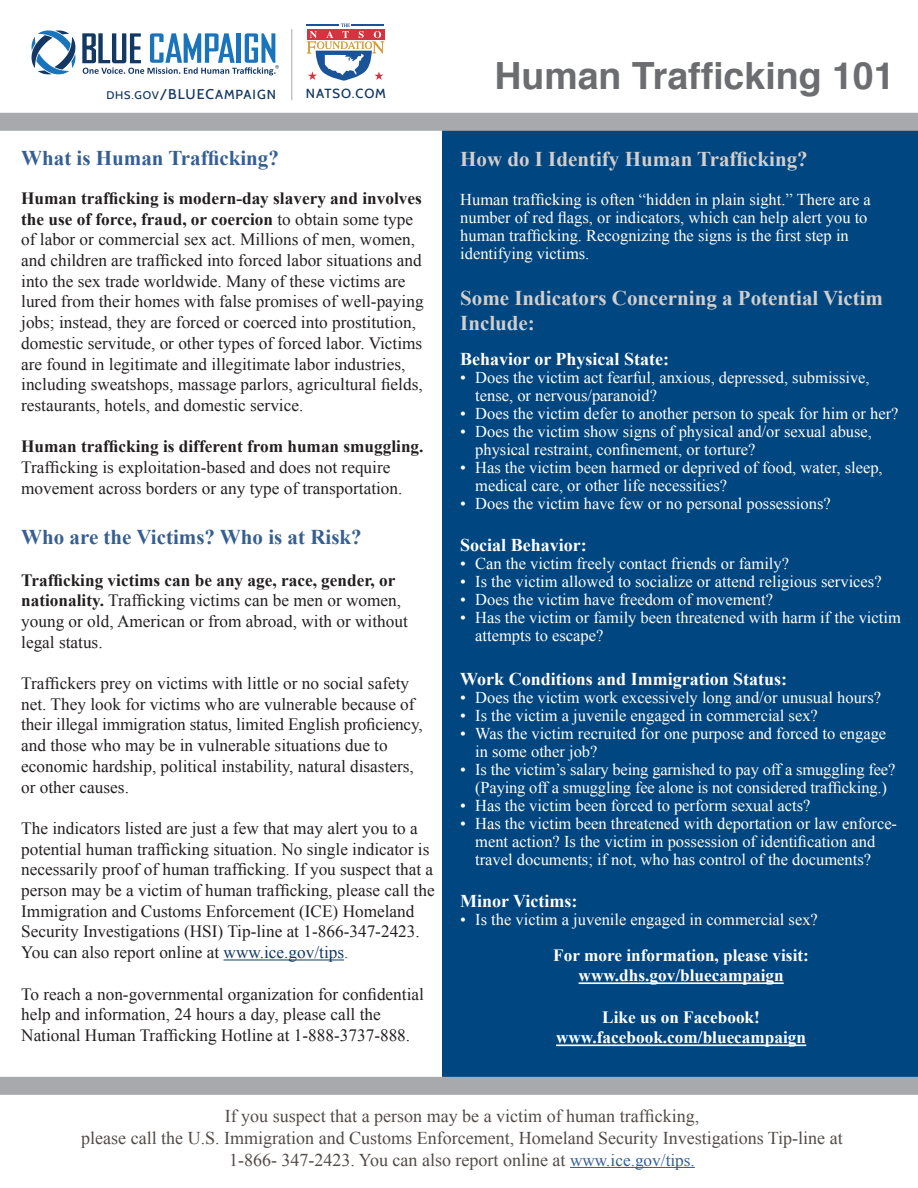
<style>
.page{position:relative;width:918px;height:1188px;background:#fff}
.page>*{position:absolute;margin:0;border:0;box-sizing:border-box;transform-origin:0 0}
.t1{font:700 37.5px "Helvetica";color:#6c6d70}
.t2{font:700 21px/25.2px "Times New Roman";color:#d2cecd}
.t3{font:700 21px "Times New Roman";color:#365f91}
.t4{font:18px "Times New Roman";color:#524a47}
.t5{font:700 18px "Times New Roman";color:#fff}
.body{font:17.25px/20.7px "Times New Roman";color:#231f20}
.t6{font:700 17.25px "Times New Roman";color:#fff}
.body-2{font:16.5px/18px "Times New Roman";color:#fff}
.t7{font:500 13.2px "Cabin";letter-spacing:.065em;color:#133863}
.t8{font:500 11.1px "Cabin";letter-spacing:.07em;color:#133863}
.s1{font-size:14.1px}
.s2{font-size:13.05px}
.s3{font-weight:700}
.s4{color:#133863}
.s5{color:#365f91}
.s6{font-size:17.25px;color:#365f91}
</style>
<div class="page">
<div style="left:442px;top:125px;width:476px;height:952px;background:#004680"></div>
<div style="left:0;top:113px;width:918px;height:18px;background:#a8a9ad"></div>
<div style="left:0;top:1077px;width:918px;height:18px;background:#a8a9ad"></div>
<hr style="left:570px;top:1167px;width:125px;height:1px;background:#365f91">
<hr style="left:579px;top:982px;width:205px;height:2px;background:#fff">
<hr style="left:556px;top:1044px;width:250px;height:2px;background:#fff">
<hr style="left:224px;top:960px;width:120px;height:1px;background:#133863">
<svg style="left:31px;top:30px;width:45px;height:44px"></svg>
<svg style="left:82px;top:33px;width:197px;height:42px"></svg>
<svg style="left:307px;top:24px;width:77px;height:57px"></svg>
<hr style="left:307px;top:25px;width:32px;height:1px;background:#185399">
<hr style="left:352px;top:25px;width:32px;height:1px;background:#185399">
<hr style="left:291px;top:29px;width:1px;height:71px;background:#a8a9ad">
<p class="t8" style="left:106px;top:88px;width:171px">DHS.GOV<span class="s1">/BLUEC</span><span class="s2">AMPAIGN</span></p>
<p class="t7" style="left:306px;top:86px;width:82px">NATSO.COM</p>
<h1 class="t3" style="left:21px;top:144px;width:259px">What is Human Trafficking?</h1>
<p class="body" style="left:21px;top:188px;width:404px"><span class="s3">Human trafficking is modern-day slavery and involves the use of force, fraud, or coercion</span> to obtain some type of labor or commercial sex act. Millions of men, women, and children are trafficked into forced labor situations and into the sex trade worldwide. Many of these victims are lured from their homes with false promises of well-paying jobs; instead, they are forced or coerced into prostitution, domestic servitude, or other types of forced labor. Victims are found in legitimate and illegitimate labor industries, including sweatshops, massage parlors, agricultural fields, restaurants, hotels, and domestic service.</p>
<p class="body" style="left:21px;top:436px;width:404px"><span class="s3">Human trafficking is different from human smuggling.<br></span>Trafficking is exploitation-based and does not require movement across borders or any type of transportation.</p>
<p class="t3" style="left:21px;top:523px;width:342px">Who are the Victims? Who is at Risk?</p>
<p class="body" style="left:21px;top:569px;width:388px"><span class="s3">Trafficking victims can be any age, race, gender, or nationality.</span> Trafficking victims can be men or women, young or old, American or from abroad, with or without legal status.</p>
<p class="body" style="left:21px;top:673px;width:403px">Traffickers prey on victims with little or no social safety net. They look for victims who are vulnerable because of their illegal immigration status, limited English proficiency, and those who may be in vulnerable situations due to economic hardship, political instability, natural disasters, or other causes.</p>
<p class="body" style="left:21px;top:818px;width:415px">The indicators listed are just a few that may alert you to a potential human trafficking situation. No single indicator is necessarily proof of human trafficking. If you suspect that a person may be a victim of human trafficking, please call the Immigration and Customs Enforcement (ICE) Homeland Security Investigations (HSI) Tip-line at 1-866-347-2423.<br>You can also report online at <span class="s4">www.ice.gov/tips</span><span class="s5">.</span></p>
<p class="body" style="left:21px;top:983px;width:404px">To reach a non-governmental organization for confidential help and information, 24 hours a day, please call the<br>National Human Trafficking Hotline at 1-888-3737-888.</p>
<h1 class="t1" style="left:494px;top:46px;width:402px">Human Trafficking 101</h1>
<p class="t2" style="left:460px;top:146px;width:349px">How do I Identify Human Trafficking?</p>
<p class="body-2" style="left:460px;top:190px;width:412px">Human trafficking is often “hidden in plain sight.” There are a number of red flags, or indicators, which can help alert you to human trafficking. Recognizing the signs is the first step in identifying victims.</p>
<p class="t2" style="left:460px;top:285px;width:424px">Some Indicators Concerning a Potential Victim<br>Include:</p>
<p class="t5" style="left:460px;top:347px;width:210px">Behavior or Physical State:</p>
<p class="body-2" style="left:475px;top:368px;width:396px;text-indent:-15px">• Does the victim act fearful, anxious, depressed, submissive, tense, or nervous/paranoid?</p>
<p class="body-2" style="left:460px;top:404px;width:440px">• Does the victim defer to another person to speak for him or her?</p>
<p class="body-2" style="left:475px;top:422px;width:398px;text-indent:-15px">• Does the victim show signs of physical and/or sexual abuse, physical restraint, confinement, or torture?</p>
<p class="body-2" style="left:475px;top:458px;width:409px;text-indent:-15px">• Has the victim been harmed or deprived of food, water, sleep, medical care, or other life necessities?</p>
<p class="body-2" style="left:460px;top:494px;width:372px">• Does the victim have few or no personal possessions?</p>
<p class="t5" style="left:460px;top:533px;width:128px">Social Behavior:</p>
<p class="body-2" style="left:460px;top:555px;width:330px">• Can the victim freely contact friends or family?</p>
<p class="body-2" style="left:460px;top:573px;width:423px">• Is the victim allowed to socialize or attend religious services?</p>
<p class="body-2" style="left:460px;top:591px;width:314px">• Does the victim have freedom of movement?</p>
<p class="body-2" style="left:475px;top:609px;width:427px;text-indent:-15px">• Has the victim or family been threatened with harm if the victim attempts to escape?</p>
<p class="t5" style="left:460px;top:666px;width:329px">Work Conditions and Immigration Status:</p>
<p class="body-2" style="left:460px;top:688px;width:423px">• Does the victim work excessively long and/or unusual hours?</p>
<p class="body-2" style="left:460px;top:706px;width:359px">• Is the victim a juvenile engaged in commercial sex?</p>
<p class="body-2" style="left:475px;top:724px;width:413px;text-indent:-15px">• Was the victim recruited for one purpose and forced to engage in some other job?</p>
<p class="body-2" style="left:460px;top:760px;width:437px;text-align:center">• Is the victim’s salary being garnished to pay off a smuggling fee? (Paying off a smuggling fee alone is not considered trafficking.)</p>
<p class="body-2" style="left:460px;top:796px;width:352px">• Has the victim been forced to perform sexual acts?</p>
<p class="body-2" style="left:475px;top:814px;width:423px;text-indent:-15px">• Has the victim been threatened with deportation or law enforce&shy;ment action? Is the victim in possession of identification and travel documents; if not, who has control of the documents?</p>
<p class="t5" style="left:460px;top:888px;width:119px">Minor Victims:</p>
<p class="body-2" style="left:460px;top:910px;width:359px">• Is the victim a juvenile engaged in commercial sex?</p>
<p class="t6" style="left:553px;top:943px;width:257px">For more information, please visit:</p>
<p class="t6" style="left:579px;top:964px;width:207px">www.dhs.gov/bluecampaign</p>
<p class="t6" style="left:602px;top:1005px;width:159px">Like us on Facebook!</p>
<p class="t6" style="left:556px;top:1026px;width:252px">www.facebook.com/bluecampaign</p>
<p class="t4" style="left:225px;top:1104px;width:476px">If you suspect that a person may be a victim of human trafficking,</p>
<p class="t4" style="left:81px;top:1126px;width:763px">please call the U.S. Immigration and Customs Enforcement, Homeland Security Investigations Tip-line at</p>
<p class="t4" style="left:229px;top:1147px;width:467px">1-866- 347-2423. You can also report online at <span class="s6">www.ice.gov/tips.</span></p>
</div>
